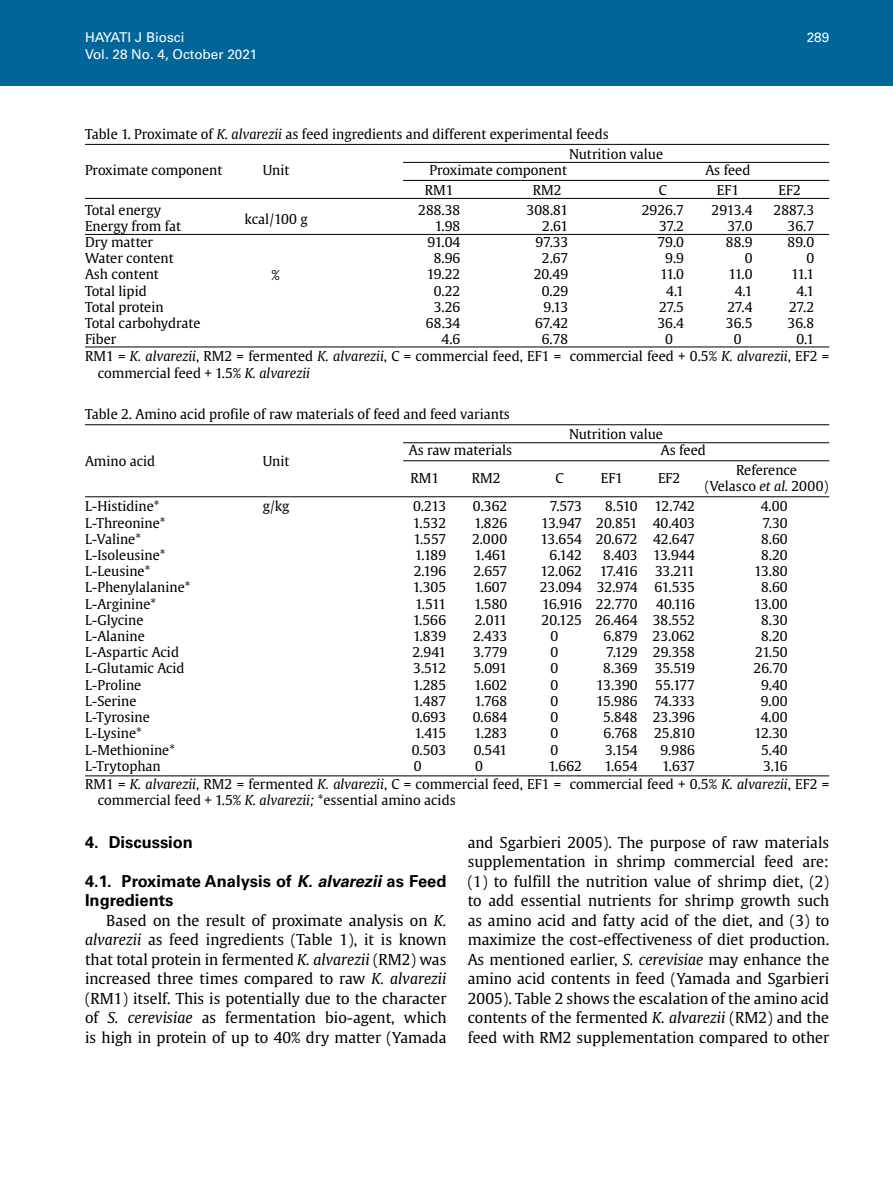
<style>
.page{position:relative;width:893px;height:1191px;background:#fff}
.page>*{position:absolute;margin:0;border:0;box-sizing:border-box;transform-origin:0 0}
.t1{font:700 16.5px/19.5px "Univers LT Std";color:#000}
.t2{font:15px/19.5px "Gulliver";color:#000;text-align:justify}
.t3{font:13.5px/16.2px "Gulliver";color:#000;text-align:right}
.t4{font:13.5px "Univers LT Std";color:#fff}
.s1{font-style:italic}
</style>
<div class="page">
<div style="left:0;top:0;width:893px;height:85px;background:#069"></div>
<hr style="left:85px;top:144px;width:744px;height:1px;background:#000">
<hr style="left:85px;top:198px;width:744px;height:1px;background:#000">
<hr style="left:85px;top:234px;width:744px;height:1px;background:#000">
<hr style="left:85px;top:346px;width:744px;height:1px;background:#000">
<hr style="left:403px;top:162px;width:426px;height:1px;background:#000">
<hr style="left:403px;top:180px;width:426px;height:1px;background:#000">
<hr style="left:85px;top:424px;width:744px;height:1px;background:#000">
<hr style="left:85px;top:496px;width:744px;height:1px;background:#000">
<hr style="left:85px;top:775px;width:744px;height:1px;background:#000">
<hr style="left:403px;top:442px;width:426px;height:1px;background:#000">
<hr style="left:403px;top:460px;width:426px;height:1px;background:#000">
<p class="t4" style="left:85px;top:30px;width:101px">HAYATI J Biosci</p>
<p class="t4" style="left:807px;top:30px;width:24px">289</p>
<p class="t4" style="left:85px;top:46px;width:174px">Vol. 28 No. 4, October 2021</p>
<p class="t3" style="left:85px;top:126px;width:525px">Table 1. Proximate of <span class="s1">K. alvarezii</span> as feed ingredients and different experimental feeds</p>
<p class="t3" style="left:85px;top:162px;width:139px">Proximate component</p>
<p class="t3" style="left:85px;top:201px;width:117px;text-align:left">Total energy<br>Energy from fat<br>Dry matter<br>Water content<br>Ash content<br>Total lipid<br>Total protein<br>Total carbohydrate<br>Fiber</p>
<p class="t3" style="left:263px;top:162px;width:28px">Unit</p>
<p class="t3" style="left:244px;top:211px;width:65px">kcal/100 g</p>
<p class="t3" style="left:272px;top:267px;width:10px">%</p>
<p class="t3" style="left:569px;top:145px;width:95px">Nutrition value</p>
<p class="t3" style="left:705px;top:162px;width:47px">As feed</p>
<p class="t3" style="left:430px;top:162px;width:139px">Proximate component</p>
<p class="t3" style="left:418px;top:201px;width:44px">288.38<br>1.98<br>91.04<br>8.96<br>19.22<br>0.22<br>3.26<br>68.34<br>4.6</p>
<p class="t3" style="left:425px;top:181px;width:30px">RM1</p>
<p class="t3" style="left:533px;top:181px;width:30px">RM2</p>
<p class="t3" style="left:659px;top:181px;width:10px">C</p>
<p class="t3" style="left:717px;top:181px;width:24px">EF1</p>
<p class="t3" style="left:779px;top:181px;width:24px">EF2</p>
<p class="t3" style="left:527px;top:201px;width:43px">308.81<br>2.61<br>97.33<br>2.67<br>20.49<br>0.29<br>9.13<br>67.42<br>6.78</p>
<p class="t3" style="left:774px;top:201px;width:42px">2887.3<br>36.7<br>89.0<br>0<br>11.1<br>4.1<br>27.2<br>36.8<br>0.1</p>
<p class="t3" style="left:712px;top:201px;width:42px">2913.4</p>
<p class="t3" style="left:728px;top:218px;width:26px">37.0</p>
<p class="t3" style="left:726px;top:234px;width:28px">88.9</p>
<p class="t3" style="left:745px;top:250px;width:9px">0</p>
<p class="t3" style="left:729px;top:266px;width:25px">11.0</p>
<p class="t3" style="left:735px;top:282px;width:19px">4.1</p>
<p class="t3" style="left:727px;top:299px;width:26px">27.4</p>
<p class="t3" style="left:726px;top:315px;width:28px">36.5</p>
<p class="t3" style="left:734px;top:331px;width:9px">0</p>
<p class="t3" style="left:642px;top:201px;width:44px">2926.7</p>
<p class="t3" style="left:659px;top:218px;width:26px">37.2</p>
<p class="t3" style="left:657px;top:234px;width:28px">79.0</p>
<p class="t3" style="left:665px;top:250px;width:20px">9.9</p>
<p class="t3" style="left:660px;top:266px;width:25px">11.0</p>
<p class="t3" style="left:666px;top:282px;width:19px">4.1</p>
<p class="t3" style="left:659px;top:299px;width:26px">27.5</p>
<p class="t3" style="left:657px;top:315px;width:28px">36.4</p>
<p class="t3" style="left:665px;top:331px;width:9px">0</p>
<p class="t3" style="left:98px;top:348px;width:733px;text-align:left;text-indent:-13px">RM1 = <span class="s1">K. alvarezii</span>, RM2 = fermented <span class="s1">K. alvarezii</span>, C = commercial feed, EF1 = commercial feed + 0.5% <span class="s1">K. alvarezii</span>, EF2 = commercial feed + 1.5% <span class="s1">K. alvarezii</span></p>
<p class="t3" style="left:85px;top:406px;width:426px">Table 2. Amino acid profile of raw materials of feed and feed variants</p>
<p class="t3" style="left:569px;top:426px;width:95px">Nutrition value</p>
<p class="t3" style="left:85px;top:453px;width:72px">Amino acid</p>
<p class="t3" style="left:85px;top:498px;width:107px;text-align:left">L-Histidine*<br>L-Threonine*<br>L-Valine*<br>L-Isoleusine*<br>L-Leusine*<br>L-Phenylalanine*<br>L-Arginine*<br>L-Glycine<br>L-Alanine<br>L-Aspartic Acid<br>L-Glutamic Acid<br>L-Proline<br>L-Serine<br>L-Tyrosine<br>L-Lysine*<br>L-Methionine*<br>L-Trytophan</p>
<p class="t3" style="left:263px;top:453px;width:28px">Unit</p>
<p class="t3" style="left:409px;top:442px;width:105px">As raw materials</p>
<p class="t3" style="left:661px;top:442px;width:47px">As feed</p>
<p class="t3" style="left:411px;top:470px;width:30px">RM1</p>
<p class="t3" style="left:472px;top:470px;width:30px">RM2</p>
<p class="t3" style="left:658px;top:470px;width:24px">EF2</p>
<p class="t3" style="left:705px;top:462px;width:125px;text-align:center">Reference<br>(Velasco <span class="s1">et al.</span> 2000)</p>
<p class="t3" style="left:555px;top:470px;width:10px">C</p>
<p class="t3" style="left:601px;top:470px;width:24px">EF1</p>
<p class="t3" style="left:263px;top:498px;width:28px">g/kg</p>
<p class="t3" style="left:472px;top:498px;width:37px;text-align:justify">0.362<br>1.826<br>2.000<br>1.461<br>2.657<br>1.607<br>1.580<br>2.011<br>2.433<br>3.779<br>5.091<br>1.602<br>1.768<br>0.684<br>1.283<br>0.541<br>0</p>
<p class="t3" style="left:652px;top:498px;width:44px">12.742<br>40.403<br>42.647<br>13.944<br>33.211<br>61.535<br>40.116<br>38.552<br>23.062<br>29.358<br>35.519<br>55.177<br>74.333<br>23.396<br>25.810<br>9.986<br>1.637</p>
<p class="t3" style="left:754px;top:498px;width:36px">4.00<br>7.30<br>8.60<br>8.20<br>13.80<br>8.60<br>13.00<br>8.30<br>8.20<br>21.50<br>26.70<br>9.40<br>9.00<br>4.00<br>12.30<br>5.40<br>3.16</p>
<p class="t3" style="left:412px;top:498px;width:36px;text-align:justify">0.213<br>1.532<br>1.557<br>1.189<br>2.196<br>1.305<br>1.511<br>1.566<br>1.839<br>2.941<br>3.512<br>1.285<br>1.487<br>0.693<br>1.415<br>0.503<br>0</p>
<p class="t3" style="left:550px;top:498px;width:34px">7.573</p>
<p class="t3" style="left:541px;top:514px;width:42px">13.947</p>
<p class="t3" style="left:541px;top:531px;width:43px">13.654</p>
<p class="t3" style="left:550px;top:547px;width:34px">6.142</p>
<p class="t3" style="left:540px;top:563px;width:43px">12.062</p>
<p class="t3" style="left:540px;top:579px;width:44px">23.094</p>
<p class="t3" style="left:542px;top:595px;width:41px">16.916</p>
<p class="t3" style="left:542px;top:612px;width:42px">20.125</p>
<p class="t3" style="left:551px;top:628px;width:9px">0</p>
<p class="t3" style="left:551px;top:644px;width:9px">0</p>
<p class="t3" style="left:551px;top:660px;width:9px">0</p>
<p class="t3" style="left:551px;top:676px;width:9px">0</p>
<p class="t3" style="left:551px;top:693px;width:9px">0</p>
<p class="t3" style="left:551px;top:709px;width:9px">0</p>
<p class="t3" style="left:551px;top:725px;width:9px">0</p>
<p class="t3" style="left:551px;top:741px;width:9px">0</p>
<p class="t3" style="left:549px;top:757px;width:35px">1.662</p>
<p class="t3" style="left:595px;top:498px;width:44px">8.510<br>20.851<br>20.672<br>8.403<br>17.416<br>32.974<br>22.770<br>26.464<br>6.879<br>7.129<br>8.369<br>13.390<br>15.986<br>5.848<br>6.768<br>3.154<br>1.654</p>
<p class="t3" style="left:98px;top:775px;width:733px;text-align:left;text-indent:-13px">RM1 = <span class="s1">K. alvarezii</span>, RM2 = fermented <span class="s1">K. alvarezii</span>, C = commercial feed, EF1 = commercial feed + 0.5% <span class="s1">K. alvarezii</span>, EF2 = commercial feed + 1.5% <span class="s1">K. alvarezii;</span> *essential amino acids</p>
<p class="t1" style="left:85px;top:832px;width:109px">4. Discussion</p>
<p class="t1" style="left:85px;top:871px;width:363px">4.1. Proximate Analysis of <span class="s1">K. alvarezii</span> as Feed<br>Ingredients</p>
<p class="t2" style="left:85px;top:910px;width:363px;text-indent:21px">Based on the result of proximate analysis on <span class="s1">K. alvarezii</span> as feed ingredients (Table 1), it is known that total protein in fermented <span class="s1">K. alvarezii</span> (RM2) was increased three times compared to raw <span class="s1">K. alvarezii </span>(RM1) itself. This is potentially due to the character of <span class="s1">S. cerevisiae</span> as fermentation bio-agent, which is high in protein of up to 40% dry matter (Yamada</p>
<p class="t2" style="left:468px;top:832px;width:363px">and Sgarbieri 2005). The purpose of raw materials supplementation in shrimp commercial feed are: (1) to fulfill the nutrition value of shrimp diet, (2) to add essential nutrients for shrimp growth such as amino acid and fatty acid of the diet, and (3) to maximize the cost-effectiveness of diet production.<br>As mentioned earlier, <span class="s1">S. cerevisiae</span> may enhance the amino acid contents in feed (Yamada and Sgarbieri 2005). Table 2 shows the escalation of the amino acid contents of the fermented <span class="s1">K. alvarezii</span> (RM2) and the feed with RM2 supplementation compared to other</p>
</div>
